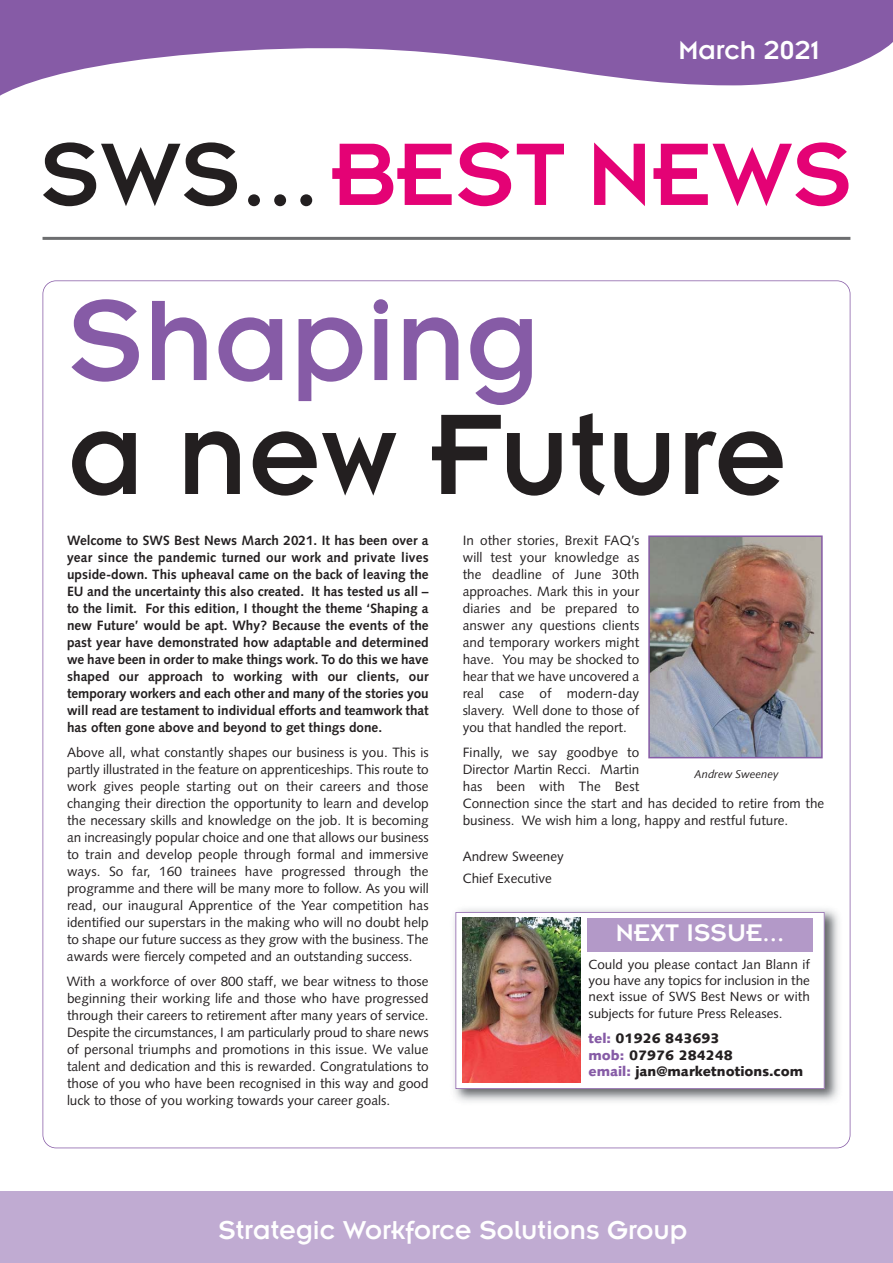
<style>
.page{position:relative;width:893px;height:1263px;background:#fff}
.page>*{position:absolute;margin:0;border:0;box-sizing:border-box;transform-origin:0 0}
.t1{font:126px "Insignia";color:#231f20}
.t2{font:126px "Insignia";color:#865ba6}
.t3{font:97.5px "Insignia";color:#e40275}
.t4{font:28.5px "Insignia";color:#fff}
.t5{font:26.4px "Insignia";color:#fff}
.t6{font:900 13.65px/16.5px "Syntax";color:#231f20}
.t7{font:13.5px/17px "Syntax";color:#231f20;text-align:justify}
.t8{font:700 13.5px/17px "Syntax";color:#231f20;text-align:justify}
.t9{font:13.2px/16.4px "Syntax";color:#231f20;text-align:justify}
.t10{font:italic 11.25px "Syntax";color:#231f20}
.s1{color:#231f20}
.s2{color:#865ba6}
</style>
<div class="page">
<div style="left:0;top:1191px;width:893px;height:71px;background:#c0abd2"></div>
<svg style="left:0;top:5px;width:893px;height:91px;fill:#865ba6"></svg>
<div style="left:0;top:0;width:893px;height:5px;background:#865ba6"></div>
<hr style="left:43px;top:237px;width:807px;height:3px;background:#6d6e70">
<img style="left:454px;top:909px;width:385px;height:193px">
<svg style="left:455px;top:912px;width:369px;height:177px"></svg>
<img style="left:462px;top:918px;width:119px;height:164px">
<div style="left:587px;top:918px;width:226px;height:33px;background:#b399c8"></div>
<img style="left:651px;top:538px;width:169px;height:217px">
<div style="left:648px;top:535px;width:175px;height:223px;border:2px solid #865ba6"></div>
<h3 class="t4" style="left:678px;top:41px;width:143px">March 2021</h3>
<h2 class="t3" style="left:41px;top:144px;width:813px"><span class="s1">SWS...</span>BEST NEWS</h2>
<h1 class="t2" style="left:68px;top:301px;width:473px">Shaping</h1>
<h1 class="t1" style="left:68px;top:415px;width:720px">a new Future</h1>
<p class="t8" style="left:67px;top:533px;width:363px">Welcome to SWS Best News March 2021. It has been over a year since the pandemic turned our work and private lives upside-down. This upheaval came on the back of leaving the EU and the uncertainty this also created. It has tested us all – to the limit. For this edition, I thought the theme ‘Shaping a new Future’ would be apt. Why? Because the events of the past year have demonstrated how adaptable and determined we have been in order to make things work. To do this we have shaped our approach to working with our clients, our temporary workers and each other and many of the stories you will read are testament to individual efforts and teamwork that has often gone above and beyond to get things done.</p>
<p class="t7" style="left:67px;top:745px;width:363px">Above all, what constantly shapes our business is you. This is partly illustrated in the feature on apprenticeships. This route to work gives people starting out on their careers and those changing their direction the opportunity to learn and develop the necessary skills and knowledge on the job. It is becoming an increasingly popular choice and one that allows our business to train and develop people through formal and immersive ways. So far, 160 trainees have progressed through the programme and there will be many more to follow. As you will read, our inaugural Apprentice of the Year competition has identified our superstars in the making who will no doubt help to shape our future success as they grow with the business. The awards were fiercely competed and an outstanding success.</p>
<p class="t7" style="left:67px;top:974px;width:363px">With a workforce of over 800 staff, we bear witness to those beginning their working life and those who have progressed through their careers to retirement after many years of service.<br>Despite the circumstances, I am particularly proud to share news of personal triumphs and promotions in this issue. We value talent and dedication and this is rewarded. Congratulations to those of you who have been recognised in this way and good luck to those of you working towards your career goals.</p>
<p class="t7" style="left:463px;top:533px;width:178px">In other stories, Brexit FAQ’s will test your knowledge as the deadline of June 30th approaches. Mark this in your diaries and be prepared to answer any questions clients and temporary workers might have. You may be shocked to hear that we have uncovered a real case of modern-day slavery. Well done to those of you that handled the report.</p>
<p class="t7" style="left:463px;top:745px;width:363px;text-align:left">Finally, we say goodbye to<br>Director Martin Recci. Martin<br>has been with The Best<br>Connection since the start and has decided to retire from the business. We wish him a long, happy and restful future.</p>
<p class="t7" style="left:463px;top:846px;width:103px;line-height:22.5px">Andrew Sweeney<br>Chief Executive</p>
<p class="t10" style="left:694px;top:769px;width:86px">Andrew Sweeney</p>
<h3 class="t5" style="left:616px;top:924px;width:170px">NEXT ISSUE...</h3>
<p class="t9" style="left:588px;top:958px;width:223px">Could you please contact Jan Blann if you have any topics for inclusion in the next issue of SWS Best News or with subjects for future Press Releases.</p>
<p class="t6" style="left:588px;top:1030px;width:216px"><span class="s2">tel:</span> 01926 843693<br><span class="s2">mob:</span> 07976 284248<br><span class="s2">email:</span> jan@marketnotions.com</p>
<h3 class="t4" style="left:218px;top:1221px;width:470px">Strategic Workforce Solutions Group</h3>
</div>
